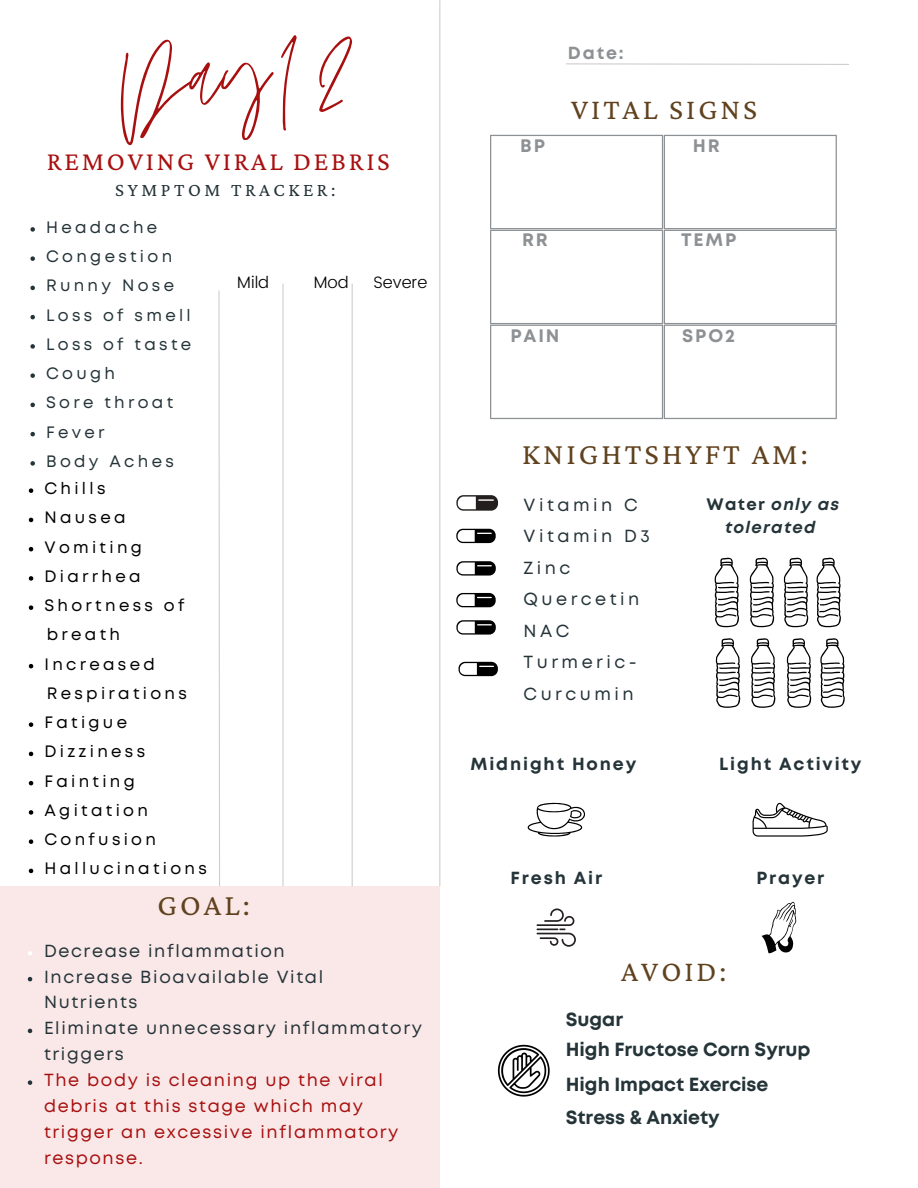
<style>
.page{position:relative;width:918px;height:1188px;background:#fff}
.page>*{position:absolute;margin:0;border:0;box-sizing:border-box;transform-origin:0 0}
.t1{font:146.1px "Jonathan";color:#a81010}
.t2{font:30.75px "Crimson Pro";letter-spacing:.1em;color:#60421e}
.t3{font:30px "Crimson Pro";letter-spacing:.1em;color:#60421e}
.t4{font:27px "Crimson Pro";letter-spacing:.1em;color:#a81010}
.t5{font:19.2px "Crimson Pro";letter-spacing:.185em;color:#253439}
.t6{font:700 19.05px/32.5px "Mont";color:#253439}
.t7{font:700 18.15px "Mont";letter-spacing:.105em;color:#8e9194}
.t8{font:17.55px/25.8px "Mont";letter-spacing:.095em;color:#253439}
.t9{font:17.55px/25.8px "Mont";letter-spacing:.095em;color:#a81010}
.t10{font:17.55px/31.5px "Mont";letter-spacing:.2em;color:#253439}
.t11{font:700 17.55px "Mont";letter-spacing:.105em;color:#253439}
.t12{font:700 17.55px "Mont";color:#8e9194}
.t13{font:italic 700 16.65px/23.7px "Mont";letter-spacing:.075em;color:#253439;text-align:center}
.t14{font:16.5px/29.2px "Mont";letter-spacing:.2em;color:#000}
.t15{font:16.5px/29.2px "Mont";letter-spacing:.2em;color:#253439}
.t16{font:300 16.5px "Poppins";color:#000}
.s1{font-style:normal}
</style>
<div class="page">
<hr style="left:439px;top:1px;width:1px;height:885px;background:#d0cdce">
<svg style="left:456px;top:495px;width:42px;height:16px"></svg>
<svg style="left:456px;top:529px;width:40px;height:14px"></svg>
<svg style="left:456px;top:561px;width:40px;height:15px"></svg>
<svg style="left:456px;top:620px;width:40px;height:15px"></svg>
<svg style="left:498px;top:1045px;width:52px;height:52px"></svg>
<svg style="left:528px;top:803px;width:57px;height:34px"></svg>
<svg style="left:753px;top:803px;width:75px;height:34px"></svg>
<svg style="left:537px;top:908px;width:39px;height:39px"></svg>
<svg style="left:762px;top:902px;width:34px;height:51px"></svg>
<svg style="left:490px;top:135px;width:347px;height:284px"></svg>
<svg style="left:715px;top:558px;width:24px;height:69px"></svg>
<svg style="left:750px;top:558px;width:24px;height:69px"></svg>
<svg style="left:784px;top:558px;width:24px;height:69px"></svg>
<svg style="left:816px;top:558px;width:25px;height:69px"></svg>
<svg style="left:716px;top:638px;width:24px;height:70px"></svg>
<svg style="left:751px;top:638px;width:25px;height:70px"></svg>
<svg style="left:787px;top:638px;width:24px;height:70px"></svg>
<svg style="left:820px;top:638px;width:25px;height:70px"></svg>
<svg style="left:566px;top:63px;width:283px;height:2px"></svg>
<svg style="left:459px;top:662px;width:39px;height:14px"></svg>
<div style="left:0;top:887px;width:440px;height:301px;background:#fae8e8"></div>
<svg style="left:30px;top:227px;width:5px;height:5px"></svg>
<svg style="left:30px;top:256px;width:5px;height:5px"></svg>
<svg style="left:30px;top:286px;width:5px;height:4px"></svg>
<svg style="left:30px;top:315px;width:5px;height:4px"></svg>
<svg style="left:30px;top:344px;width:5px;height:5px"></svg>
<svg style="left:30px;top:373px;width:5px;height:5px"></svg>
<svg style="left:30px;top:403px;width:5px;height:4px"></svg>
<svg style="left:30px;top:432px;width:5px;height:4px"></svg>
<svg style="left:30px;top:461px;width:5px;height:5px"></svg>
<svg style="left:29px;top:488px;width:4px;height:5px"></svg>
<svg style="left:29px;top:518px;width:4px;height:4px"></svg>
<svg style="left:29px;top:547px;width:4px;height:4px"></svg>
<svg style="left:29px;top:576px;width:4px;height:5px"></svg>
<svg style="left:29px;top:605px;width:4px;height:5px"></svg>
<svg style="left:29px;top:664px;width:4px;height:4px"></svg>
<svg style="left:29px;top:722px;width:4px;height:5px"></svg>
<svg style="left:29px;top:752px;width:4px;height:4px"></svg>
<svg style="left:29px;top:781px;width:4px;height:4px"></svg>
<svg style="left:29px;top:810px;width:4px;height:5px"></svg>
<svg style="left:29px;top:839px;width:4px;height:5px"></svg>
<svg style="left:29px;top:869px;width:4px;height:4px"></svg>
<svg style="left:28px;top:951px;width:4px;height:4px"></svg>
<svg style="left:28px;top:977px;width:4px;height:4px"></svg>
<svg style="left:28px;top:1029px;width:4px;height:4px"></svg>
<svg style="left:28px;top:1080px;width:4px;height:5px"></svg>
<svg style="left:456px;top:593px;width:40px;height:14px"></svg>
<hr style="left:352px;top:284px;width:1px;height:602px;background:#d0cdce">
<hr style="left:282px;top:284px;width:2px;height:602px;background:#d0cdce">
<svg style="left:218px;top:290px;width:3px;height:597px"></svg>
<h1 class="t1" style="left:109px;top:5px;width:246px;rotate:-6deg">Day12</h1>
<h3 class="t4" style="left:47px;top:146px;width:344px">REMOVING VIRAL DEBRIS</h3>
<p class="t5" style="left:115px;top:178px;width:222px">SYMPTOM TRACKER:</p>
<p class="t15" style="left:46px;top:214px;width:147px">Headache<br>Congestion<br>Runny Nose<br>Loss of smell<br>Loss of taste<br>Cough<br>Sore throat<br>Fever<br>Body Aches</p>
<p class="t14" style="left:44px;top:475px;width:141px">Chills<br>Nausea<br>Vomiting<br>Diarrhea<br>Shortness of</p>
<p class="t14" style="left:47px;top:621px;width:75px">breath</p>
<p class="t14" style="left:44px;top:650px;width:112px">Increased</p>
<p class="t14" style="left:47px;top:680px;width:141px">Respirations</p>
<p class="t14" style="left:44px;top:709px;width:164px">Fatigue<br>Dizziness<br>Fainting<br>Agitation<br>Confusion<br>Hallucinations</p>
<p class="t16" style="left:237px;top:273px;width:33px">Mild</p>
<p class="t16" style="left:314px;top:273px;width:36px">Mod</p>
<p class="t16" style="left:373px;top:273px;width:56px">Severe</p>
<h2 class="t2" style="left:158px;top:887px;width:94px">GOAL:</h2>
<p class="t8" style="left:44px;top:939px;width:379px">Decrease inflammation<br>Increase Bioavailable Vital<br>Nutrients<br>Eliminate unnecessary inflammatory triggers</p>
<p class="t9" style="left:44px;top:1068px;width:356px">The body is cleaning up the viral debris at this stage which may trigger an excessive inflammatory response.</p>
<p class="t12" style="left:568px;top:46px;width:57px">Date:</p>
<h3 class="t3" style="left:571px;top:92px;width:187px">VITAL SIGNS</h3>
<p class="t7" style="left:520px;top:138px;width:26px">BP</p>
<p class="t7" style="left:693px;top:138px;width:29px">HR</p>
<p class="t7" style="left:522px;top:233px;width:27px">RR</p>
<p class="t7" style="left:681px;top:233px;width:57px">TEMP</p>
<p class="t7" style="left:510px;top:328px;width:51px">PAIN</p>
<p class="t7" style="left:682px;top:328px;width:55px">SPO2</p>
<h2 class="t2" style="left:522px;top:436px;width:287px">KNIGHTSHYFT AM:</h2>
<p class="t10" style="left:524px;top:490px;width:128px">Vitamin C<br>Vitamin D3<br>Zinc<br>Quercetin<br>NAC<br>Turmeric-<br>Curcumin</p>
<p class="t13" style="left:707px;top:493px;width:134px"><span class="s1">Water</span> only as tolerated</p>
<p class="t11" style="left:471px;top:757px;width:167px">Midnight Honey</p>
<p class="t11" style="left:719px;top:757px;width:144px">Light Activity</p>
<p class="t11" style="left:511px;top:871px;width:93px">Fresh Air</p>
<p class="t11" style="left:756px;top:871px;width:69px">Prayer</p>
<h3 class="t3" style="left:621px;top:954px;width:107px">AVOID:</h3>
<p class="t6" style="left:566px;top:1006px;width:246px;line-height:29.7px">Sugar<br>High Fructose Corn Syrup</p>
<p class="t6" style="left:566px;top:1070px;width:204px">High Impact Exercise<br>Stress &amp; Anxiety</p>
</div>
